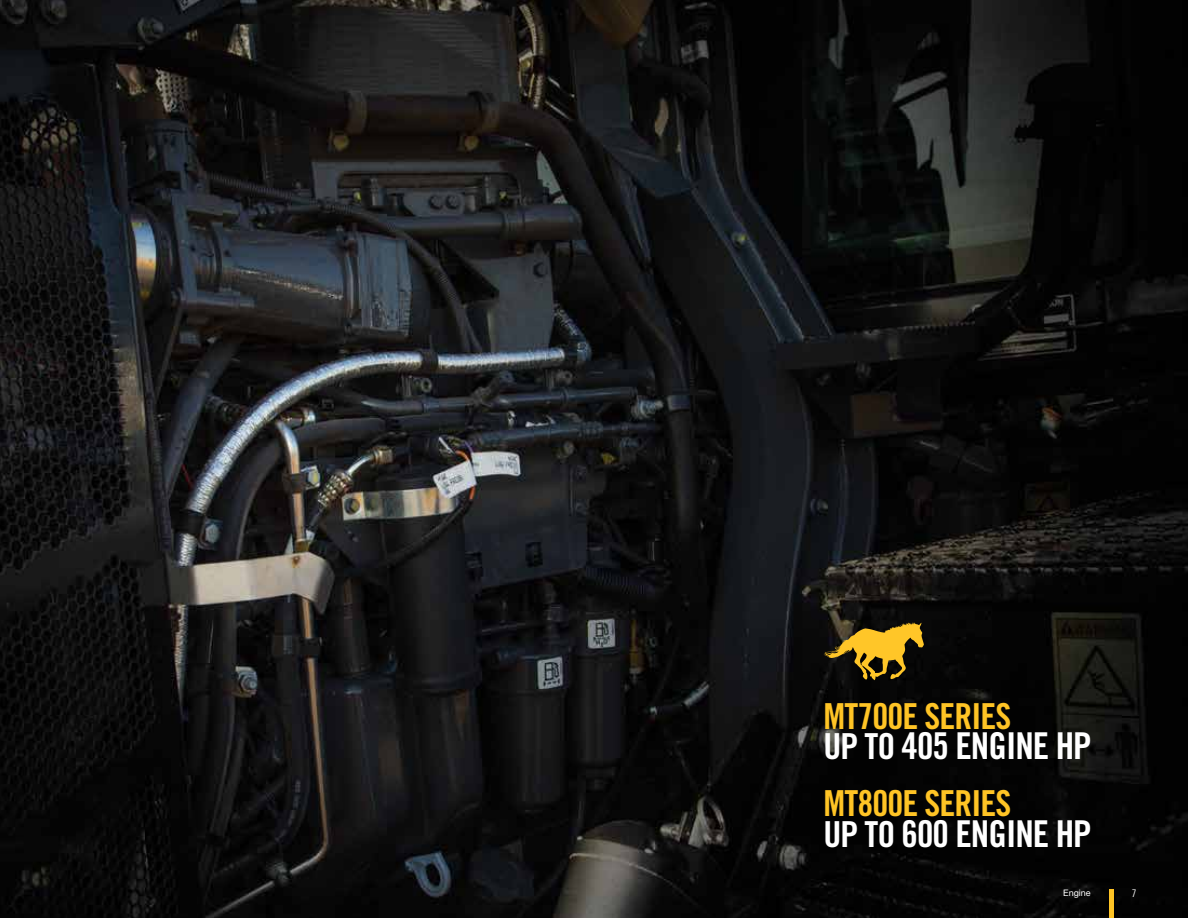
<style>
.page{position:relative;width:1188px;height:918px;background:#fff}
.page>*{position:absolute;margin:0;border:0;box-sizing:border-box;transform-origin:0 0}
.t1{font:37.05px "Trade Gothic LT Std Bd Cn 20";letter-spacing:-.025em;color:#fff}
.t2{font:35.85px "Trade Gothic LT Std Bd Cn 20";letter-spacing:-.025em;color:#ffc425}
.t3{font:10.5px "Trade Gothic LT Std Cn 18";color:#fff}
.t4{font:9px "Helvetica Neue LT Std";color:#fff}
.s1{font-size:35.85px}
</style>
<div class="page">
<img style="left:0;top:0;width:1188px;height:918px">
<svg style="left:824px;top:622px;width:100px;height:58px;background:#715917"></svg>
<hr style="left:1109px;top:889px;width:4px;height:29px;background:#ffc425">
<p class="t2" style="left:824px;top:694px;width:189px">MT700E SERIES</p>
<p class="t1" style="left:824px;top:724px;width:270px"><span class="s1">UP TO</span> 405 ENGINE HP</p>
<p class="t2" style="left:824px;top:782px;width:189px">MT800E SERIES</p>
<p class="t1" style="left:824px;top:811px;width:270px"><span class="s1">UP TO</span> 600 ENGINE HP</p>
<p class="t4" style="left:1063px;top:888px;width:29px">Engine</p>
<p class="t3" style="left:1132px;top:887px;width:6px">7</p>
</div>
